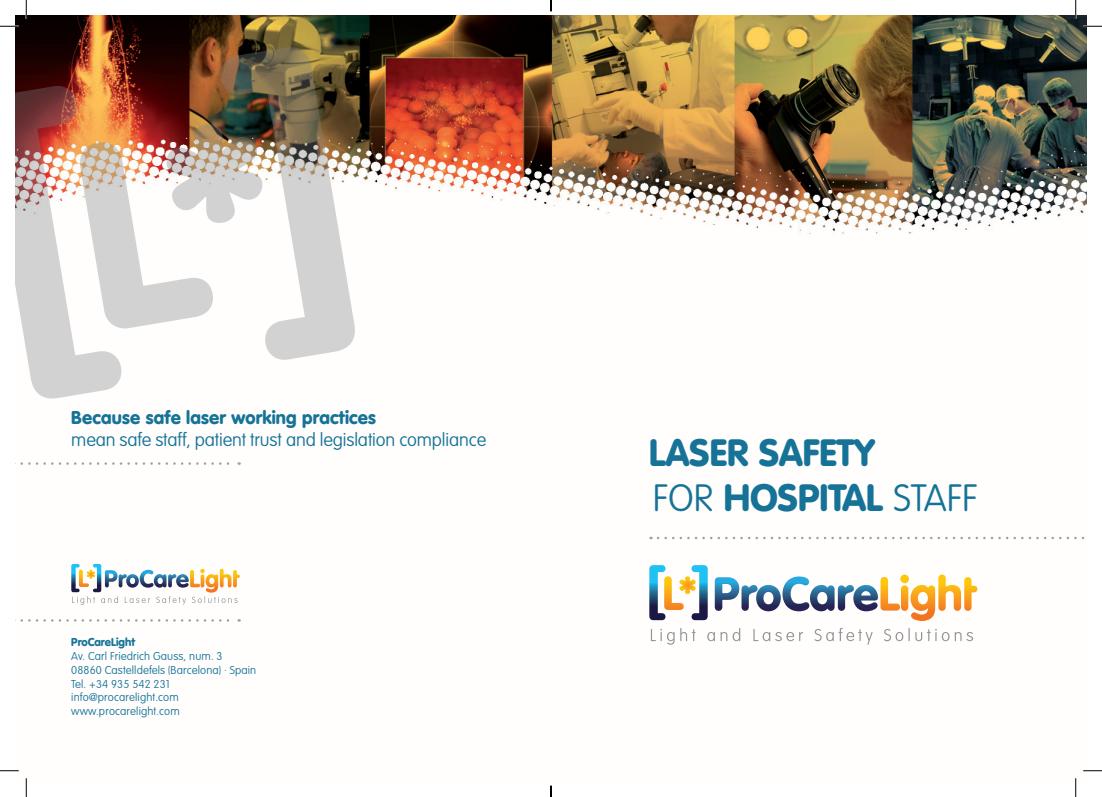
<style>
.page{position:relative;width:1102px;height:797px;background:#fff}
.page>*{position:absolute;margin:0;border:0;box-sizing:border-box;transform-origin:0 0}
.t1{font:100 37.5px "VAG Rounded Std";color:#167397}
.t2{font:900 37.5px "VAG Rounded Std";color:#167397}
.t3{font:100 18.25px "VAG Rounded Std";letter-spacing:-.01em;color:#167397}
.t4{font:900 18.25px "VAG Rounded Std";letter-spacing:.01em;color:#167397}
.t5{font:100 11.25px "VAG Rounded Std";letter-spacing:.01em;color:#167397}
.t6{font:900 11.25px "VAG Rounded Std";color:#167397}
.s1{font-weight:900}
</style>
<div class="page">
<img style="left:16px;top:16px;width:1070px;height:765px">
<svg style="left:714px;top:574px;width:263px;height:47px"></svg>
<svg style="left:650px;top:629px;width:24px;height:15px"></svg>
<svg style="left:680px;top:628px;width:15px;height:13px"></svg>
<svg style="left:707px;top:632px;width:7px;height:9px"></svg>
<svg style="left:720px;top:628px;width:20px;height:13px"></svg>
<svg style="left:753px;top:629px;width:50px;height:12px"></svg>
<svg style="left:814px;top:628px;width:58px;height:16px"></svg>
<svg style="left:883px;top:628px;width:26px;height:13px"></svg>
<svg style="left:915px;top:629px;width:58px;height:12px"></svg>
<svg style="left:649px;top:565px;width:58px;height:55px"></svg>
<svg style="left:71px;top:564px;width:169px;height:41px"></svg>
<svg style="left:219px;top:45px;width:138px;height:316px"></svg>
<svg style="left:16px;top:84px;width:247px;height:316px"></svg>
<svg style="left:658px;top:536px;width:428px;height:3px"></svg>
<svg style="left:16px;top:462px;width:223px;height:3px"></svg>
<svg style="left:16px;top:619px;width:223px;height:2px"></svg>
<svg style="left:0;top:25px;width:19px;height:2px"></svg>
<svg style="left:1083px;top:25px;width:18px;height:2px"></svg>
<svg style="left:0;top:770px;width:19px;height:1px"></svg>
<svg style="left:1083px;top:770px;width:18px;height:1px"></svg>
<svg style="left:25px;top:0;width:2px;height:19px"></svg>
<svg style="left:25px;top:778px;width:2px;height:19px"></svg>
<svg style="left:1074px;top:0;width:2px;height:19px"></svg>
<svg style="left:1074px;top:778px;width:2px;height:19px"></svg>
<svg style="left:550px;top:785px;width:1px;height:12px"></svg>
<p class="t4" style="left:71px;top:407px;width:306px">Because safe laser working practices</p>
<p class="t3" style="left:71px;top:429px;width:416px">mean safe staff, patient trust and legislation compliance</p>
<p class="t6" style="left:71px;top:635px;width:65px">ProCareLight</p>
<p class="t5" style="left:71px;top:650px;width:153px">Av. Carl Friedrich Gauss, num. 3</p>
<p class="t5" style="left:71px;top:663px;width:186px">08860 Castelldefels (Barcelona) · Spain</p>
<p class="t5" style="left:71px;top:677px;width:100px">Tel. +34 935 542 231</p>
<p class="t5" style="left:71px;top:691px;width:109px">info@procarelight.com</p>
<p class="t5" style="left:71px;top:705px;width:110px">www.procarelight.com</p>
<p class="t2" style="left:649px;top:430px;width:227px">LASER SAFETY</p>
<p class="t1" style="left:652px;top:477px;width:326px">FOR <span class="s1">HOSPITAL</span> STAFF</p>
</div>
